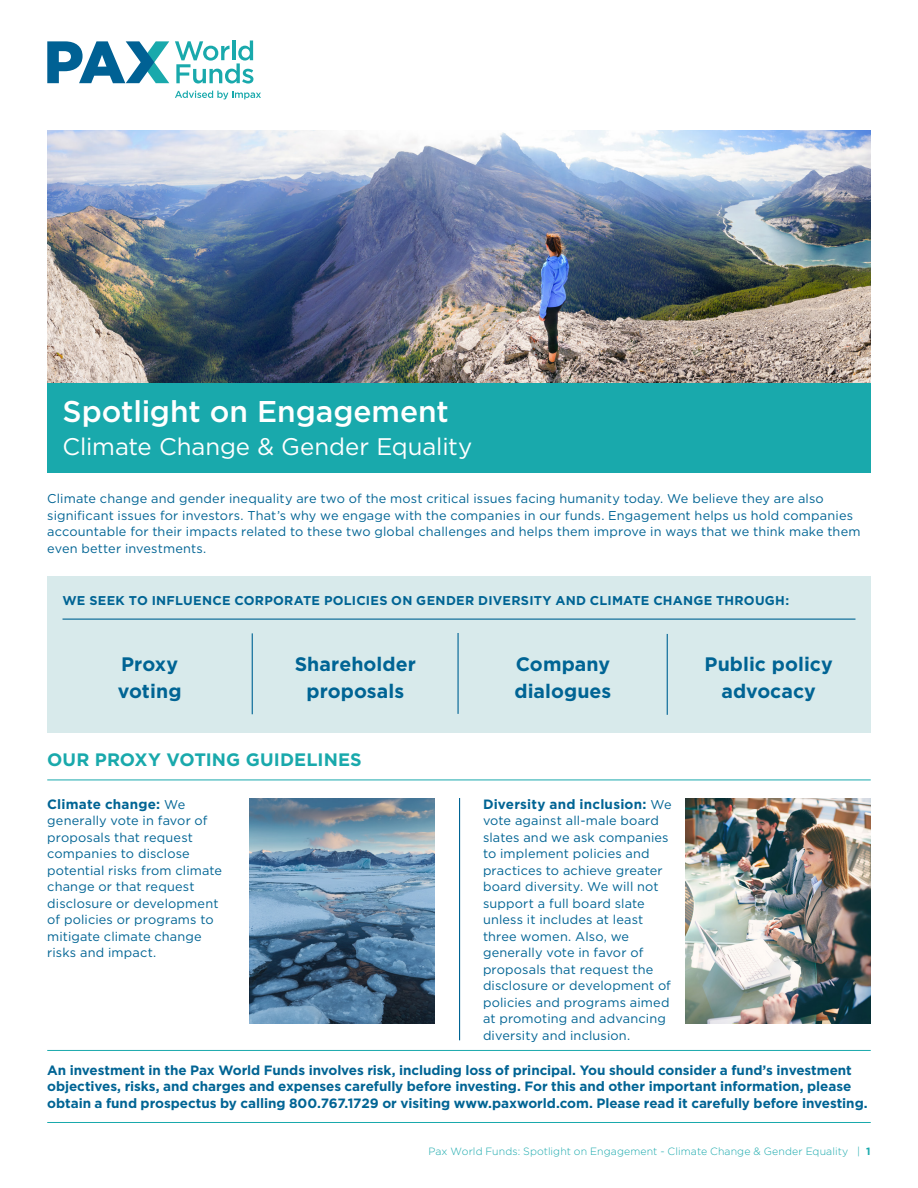
<style>
.page{position:relative;width:918px;height:1188px;background:#fff}
.page>*{position:absolute;margin:0;border:0;box-sizing:border-box;transform-origin:0 0}
.t1{font:500 30px "Gotham";color:#fff}
.t2{font:24px "Gotham";letter-spacing:-.005em;color:#fff}
.Footnotes{font:700 19.5px/27px "Gotham";letter-spacing:.005em;color:#006494}
.First_Level_Subhead{font:700 18px "Gotham";letter-spacing:.005em;color:#19a9ac}
.Footnote_Teal{font:700 13.5px/16.5px "Gotham";letter-spacing:-.005em;color:#006494}
.Body{font:700 13.5px "Gotham";letter-spacing:.015em;color:#006494}
.Body-2{font:12.75px/16.5px "Gotham";letter-spacing:.015em;color:#006494}
.First_Level_Subhead-2{font:700 12.75px "Gotham";letter-spacing:.02em;color:#006494}
.Body-3{font:300 10.5px "Gotham";letter-spacing:.01em;color:#19a9ac}
.s1{font-weight:400;font-size:12.75px}
.s2{font-weight:700}
</style>
<div class="page">
<hr style="left:47px;top:1122px;width:824px;height:1px;background:#19a9ac">
<img style="left:47px;top:130px;width:824px;height:253px">
<hr style="left:232px;top:40px;width:3px;height:20px;background:#19a9ac">
<svg style="left:175px;top:41px;width:78px;height:43px"></svg>
<svg style="left:175px;top:91px;width:86px;height:9px"></svg>
<svg style="left:47px;top:41px;width:122px;height:42px"></svg>
<hr style="left:47px;top:780px;width:824px;height:1px;background:#19a9ac">
<hr style="left:47px;top:1050px;width:824px;height:1px;background:#19a9ac">
<div style="left:47px;top:383px;width:824px;height:90px;background:#19a9ac"></div>
<div style="left:47px;top:576px;width:824px;height:157px;background:#d8eaeb"></div>
<hr style="left:63px;top:619px;width:792px;height:1px;background:#006494">
<hr style="left:252px;top:633px;width:1px;height:81px;background:#006494">
<hr style="left:667px;top:634px;width:1px;height:81px;background:#006494">
<hr style="left:458px;top:633px;width:1px;height:81px;background:#006494">
<img style="left:249px;top:798px;width:186px;height:225px">
<img style="left:685px;top:798px;width:186px;height:225px">
<hr style="left:459px;top:798px;width:1px;height:242px;background:#006494">
<p class="t1" style="left:63px;top:391px;width:388px">Spotlight on Engagement</p>
<p class="t2" style="left:63px;top:431px;width:411px">Climate Change &amp; Gender Equality</p>
<p class="Body-2" style="left:47px;top:490px;width:815px">Climate change and gender inequality are two of the most critical issues facing humanity today. We believe they are also significant issues for investors. That’s why we engage with the companies in our funds. Engagement helps us hold companies accountable for their impacts related to these two global challenges and helps them improve in ways that we think make them even better investments.</p>
<p class="First_Level_Subhead-2" style="left:63px;top:592px;width:728px">WE SEEK TO INFLUENCE CORPORATE POLICIES ON GENDER DIVERSITY AND CLIMATE CHANGE THROUGH:</p>
<p class="Footnotes" style="left:118px;top:651px;width:65px">Proxy voting</p>
<p class="Footnotes" style="left:295px;top:651px;width:123px;text-align:center">Shareholder proposals</p>
<p class="Footnotes" style="left:705px;top:650px;width:130px;text-align:center">Public policy advocacy</p>
<p class="Footnotes" style="left:515px;top:651px;width:98px">Company dialogues</p>
<p class="First_Level_Subhead" style="left:47px;top:748px;width:316px">OUR PROXY VOTING GUIDELINES</p>
<p class="Body" style="left:47px;top:795px;width:140px">Climate change: <span class="s1">We</span></p>
<p class="Body-2" style="left:47px;top:812px;width:176px">generally vote in favor of proposals that request companies to disclose potential risks from climate change or that request disclosure or development of policies or programs to mitigate climate change risks and impact.</p>
<p class="Body" style="left:483px;top:795px;width:190px">Diversity and inclusion: <span class="s1">We</span></p>
<p class="Body-2" style="left:483px;top:812px;width:190px">vote against all-male board slates and we ask companies to implement policies and practices to achieve greater board diversity. We will not support a full board slate unless it includes at least three women. Also, we generally vote in favor of proposals that request the disclosure or development of policies and programs aimed at promoting and advancing diversity and inclusion.</p>
<p class="Footnote_Teal" style="left:47px;top:1061px;width:822px">An investment in the Pax World Funds involves risk, including loss of principal. You should consider a fund’s investment objectives, risks, and charges and expenses carefully before investing. For this and other important information, please obtain a fund prospectus by calling 800.767.1729 or visiting www.paxworld.com. Please read it carefully before investing.</p>
<p class="Body-3" style="left:428px;top:1144px;width:444px">Pax World Funds: Spotlight on Engagement - Climate Change &amp; Gender Equality | <span class="s2">1</span></p>
</div>
